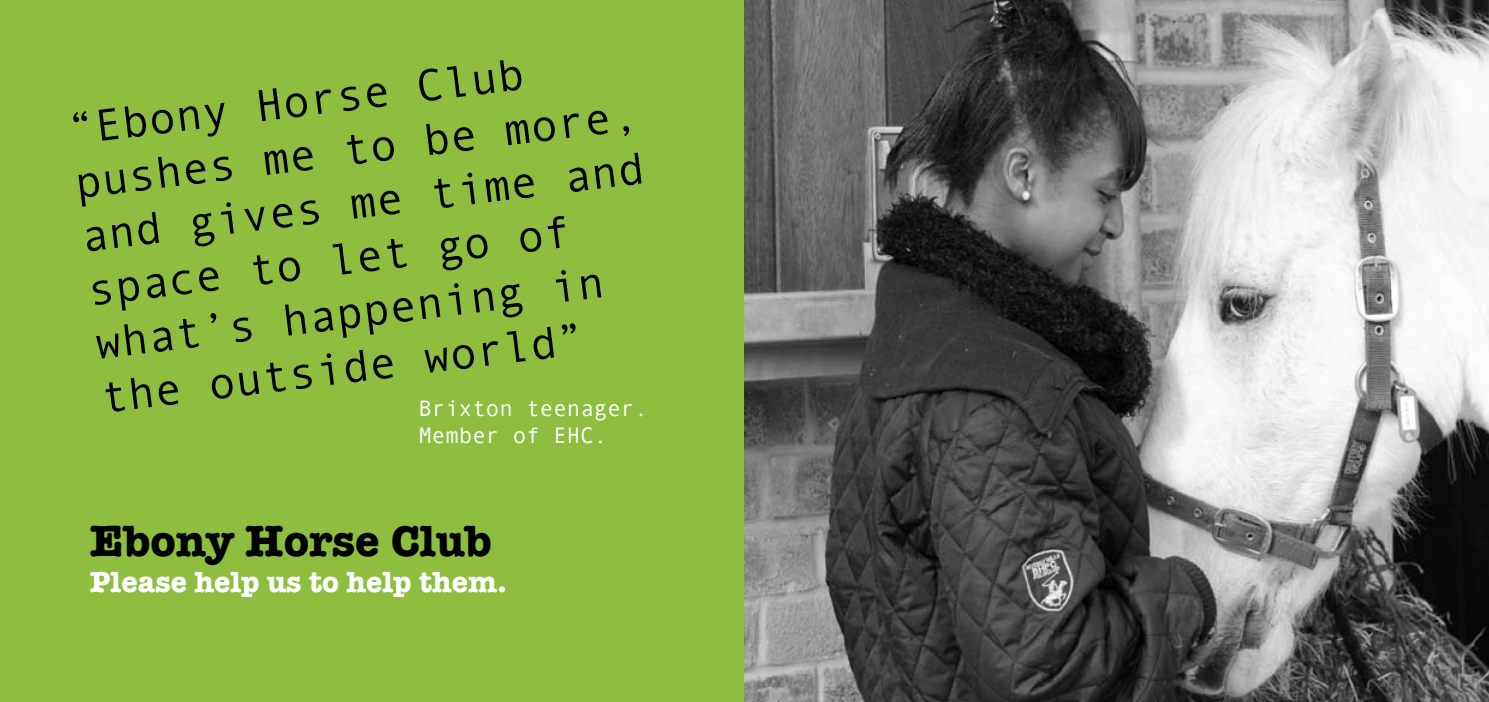
<style>
.page{position:relative;width:1489px;height:702px;background:#fff}
.page>*{position:absolute;margin:0;border:0;box-sizing:border-box;transform-origin:0 0}
.t1{font:45px/54px "Andale Mono";color:#000}
.t2{font:700 45px "American Typewriter";color:#000}
.t3{font:700 30px "American Typewriter";color:#fff}
.t4{font:22.5px/27px "Andale Mono";color:#fff}
</style>
<div class="page">
<div style="left:0;top:0;width:744px;height:702px;background:#8ebd3f"></div>
<img style="left:744px;top:0;width:744px;height:702px">
<p class="t1" style="left:65px;top:100px;width:568px;rotate:-7deg">“Ebony Horse Club pushes me to be more, and gives me time and space to let go of what’s happening in the outside world”</p>
<p class="t4" style="left:418px;top:394px;width:231px">Brixton teenager.<br>Member of EHC.</p>
<p class="t2" style="left:90px;top:502px;width:403px">Ebony Horse Club</p>
<p class="t3" style="left:90px;top:556px;width:419px">Please help us to help them.</p>
</div>
